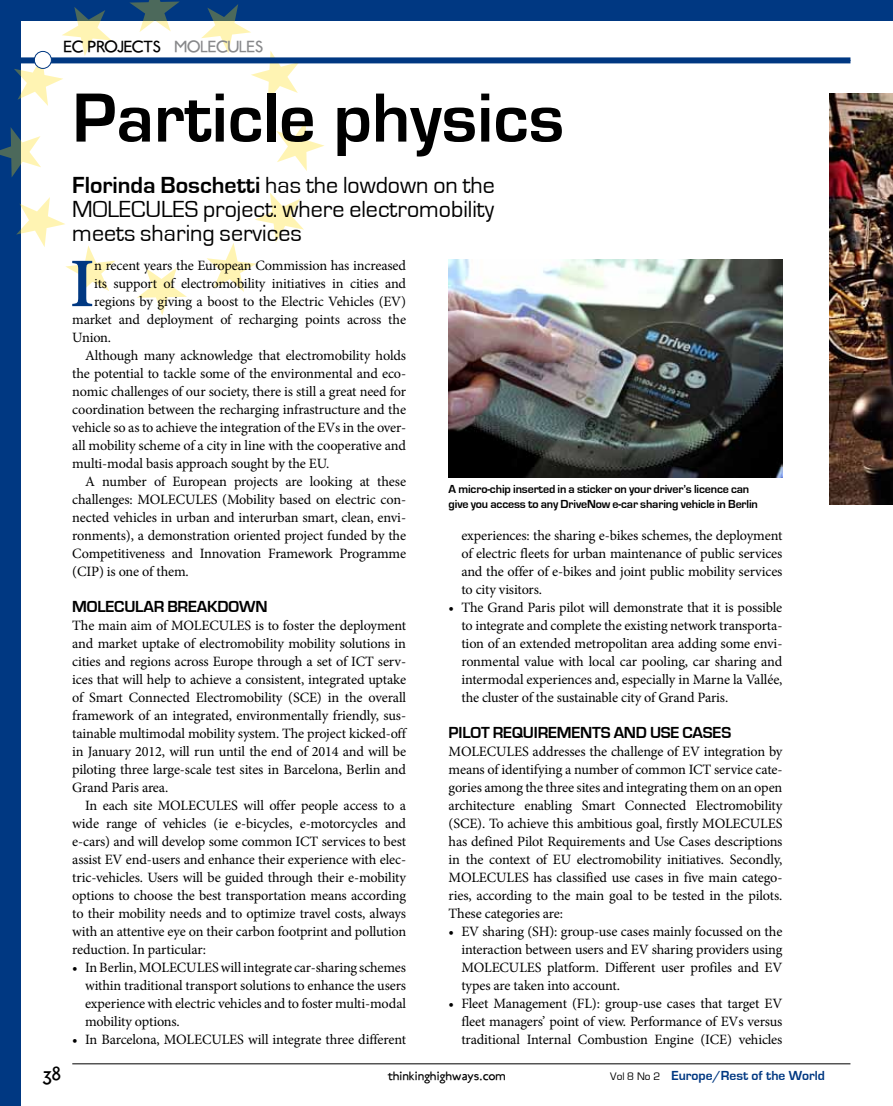
<style>
.page{position:relative;width:893px;height:1106px;background:#003882}
.page>*{position:absolute;margin:0;border:0;box-sizing:border-box;transform-origin:0 0}
.t1{font:700 72px "Eurostile";color:#000}
.t2{font:600 69.6px "Minion Pro";color:#003882}
.t3{font:24px/24px "Eurostile";color:#000;text-align:justify}
.t4{font:21px "Ubahn";color:#000}
.t5{font:18px "Ubahn";color:#000}
.t6{font:700 16.5px "Eurostile";letter-spacing:-.01em;color:#000}
.t7{font:14.25px/18px "Minion Pro";letter-spacing:-.01em;color:#000;text-align:justify}
.t8{font:700 13.5px "Eurostile";color:#003882}
.t9{font:13.5px "Ubahn";letter-spacing:.02em;color:#000}
.t10{font:700 12px/15px "Eurostile";letter-spacing:-.01em;color:#000}
.s1{color:#87888a}
.s2{font-weight:700}
.s3{font-weight:400;font-size:11.25px;color:#000}
</style>
<div class="page">
<div style="left:21px;top:21px;width:872px;height:1085px;background:#fff"></div>
<svg style="left:0;top:0;width:325px;height:315px"></svg>
<hr style="left:72px;top:1063px;width:778px;height:1px;background:#000">
<img style="left:829px;top:94px;width:64px;height:410px">
<div style="left:0;top:57px;width:850px;height:6px;background:#003882"></div>
<div style="left:34px;top:51px;width:17px;height:17px;background:#fff;border-radius:50%"></div>
<div style="left:34px;top:51px;width:18px;height:18px;border:1px solid #003882;border-radius:50%"></div>
<img style="left:449px;top:259px;width:333px;height:219px">
<p class="t5" style="left:64px;top:38px;width:201px">EC PROJECTS <span class="s1">MOLECULES</span></p>
<h1 class="t1" style="left:72px;top:79px;width:493px">Particle physics</h1>
<h3 class="t3" style="left:72px;top:173px;width:424px"><span class="s2">Florinda Boschetti</span> has the lowdown on the MOLECULES project: where electromobility meets sharing services</h3>
<h2 class="t2" style="left:70px;top:236px;width:27px">I</h2>
<p class="t7" style="left:94px;top:257px;width:313px">n recent years the European Commission has increased</p>
<p class="t7" style="left:94px;top:275px;width:313px">its support of electromobility initiatives in cities and</p>
<p class="t7" style="left:94px;top:293px;width:313px">regions by giving a boost to the Electric Vehicles (EV)</p>
<p class="t7" style="left:72px;top:311px;width:335px">market and deployment of recharging points across the</p>
<p class="t7" style="left:72px;top:329px;width:40px">Union.</p>
<p class="t7" style="left:85px;top:347px;width:323px">Although many acknowledge that electromobility holds</p>
<p class="t7" style="left:72px;top:365px;width:335px">the potential to tackle some of the environmental and eco-</p>
<p class="t7" style="left:72px;top:383px;width:335px">nomic challenges of our society, there is still a great need for</p>
<p class="t7" style="left:72px;top:401px;width:335px">coordination between the recharging infrastructure and the</p>
<p class="t7" style="left:72px;top:418px;width:335px">vehicle so as to achieve the integration of the EVs in the over-</p>
<p class="t7" style="left:72px;top:436px;width:335px">all mobility scheme of a city in line with the cooperative and</p>
<p class="t7" style="left:72px;top:454px;width:258px">multi-modal basis approach sought by the EU.</p>
<p class="t7" style="left:85px;top:472px;width:323px">A number of European projects are looking at these</p>
<p class="t7" style="left:72px;top:490px;width:335px">challenges: MOLECULES (Mobility based on electric con-</p>
<p class="t7" style="left:72px;top:508px;width:335px">nected vehicles in urban and interurban smart, clean, envi-</p>
<p class="t7" style="left:72px;top:526px;width:335px">ronments), a demonstration oriented project funded by the</p>
<p class="t7" style="left:72px;top:544px;width:335px">Competitiveness and Innovation Framework Programme</p>
<p class="t7" style="left:72px;top:562px;width:118px">(CIP) is one of them.</p>
<p class="t6" style="left:72px;top:598px;width:197px">MOLECULAR BREAKDOWN</p>
<p class="t7" style="left:72px;top:617px;width:335px">The main aim of MOLECULES is to foster the deployment and market uptake of electromobility mobility solutions in cities and regions across Europe through a set of ICT serv&shy;ices that will help to achieve a consistent, integrated uptake of Smart Connected Electromobility (SCE) in the overall framework of an integrated, environmentally friendly, sus&shy;tainable multimodal mobility system. The project kicked-off in January 2012, will run until the end of 2014 and will be piloting three large-scale test sites in Barcelona, Berlin and Grand Paris area.</p>
<p class="t7" style="left:72px;top:796px;width:335px;text-indent:13px">In each site MOLECULES will offer people access to a wide range of vehicles (ie e-bicycles, e-motorcycles and e-cars) and will develop some common ICT services to best assist EV end-users and enhance their experience with elec&shy;tric-vehicles. Users will be guided through their e-mobility options to choose the best transportation means according to their mobility needs and to optimize travel costs, always with an attentive eye on their carbon footprint and pollution reduction. In particular:</p>
<p class="t7" style="left:85px;top:958px;width:323px;text-indent:-13px">• In Berlin, MOLECULES will integrate car-sharing schemes within traditional transport solutions to enhance the users experience with electric vehicles and to foster multi-modal mobility options.</p>
<p class="t7" style="left:72px;top:1030px;width:335px">• In Barcelona, MOLECULES will integrate three different</p>
<p class="t10" style="left:449px;top:481px;width:311px">A micro-chip inserted in a sticker on your driver’s licence can give you access to any DriveNow e-car sharing vehicle in Berlin</p>
<p class="t7" style="left:461px;top:526px;width:323px">experiences: the sharing e-bikes schemes, the deployment of electric fleets for urban maintenance of public services and the offer of e-bikes and joint public mobility services to city visitors.</p>
<p class="t7" style="left:461px;top:598px;width:323px;text-indent:-13px">• The Grand Paris pilot will demonstrate that it is possible to integrate and complete the existing network transporta&shy;tion of an extended metropolitan area adding some envi&shy;ronmental value with local car pooling, car sharing and intermodal experiences and, especially in Marne la Vallée, the cluster of the sustainable city of Grand Paris.</p>
<p class="t6" style="left:449px;top:724px;width:284px">PILOT REQUIREMENTS AND USE CASES</p>
<p class="t7" style="left:449px;top:743px;width:335px">MOLECULES addresses the challenge of EV integration by means of identifying a number of common ICT service cate&shy;gories among the three sites and integrating them on an open architecture enabling Smart Connected Electromobility (SCE). To achieve this ambitious goal, firstly MOLECULES has defined Pilot Requirements and Use Cases descriptions in the context of EU electromobility initiatives. Secondly, MOLECULES has classified use cases in five main catego&shy;ries, according to the main goal to be tested in the pilots.<br>These categories are:</p>
<p class="t7" style="left:461px;top:922px;width:323px;text-indent:-13px">• EV sharing (SH): group-use cases mainly focussed on the interaction between users and EV sharing providers using MOLECULES platform. Different user profiles and EV types are taken into account.</p>
<p class="t7" style="left:461px;top:994px;width:323px;text-indent:-13px">• Fleet Management (FL): group-use cases that target EV fleet managers’ point of view. Performance of EVs versus traditional Internal Combustion Engine (ICE) vehicles</p>
<h3 class="t4" style="left:43px;top:1064px;width:20px">38</h3>
<p class="t9" style="left:388px;top:1070px;width:119px">thinkinghighways.com</p>
<p class="t8" style="left:610px;top:1068px;width:216px"><span class="s3">Vol 8 No 2</span> Europe/Rest of the World</p>
</div>
